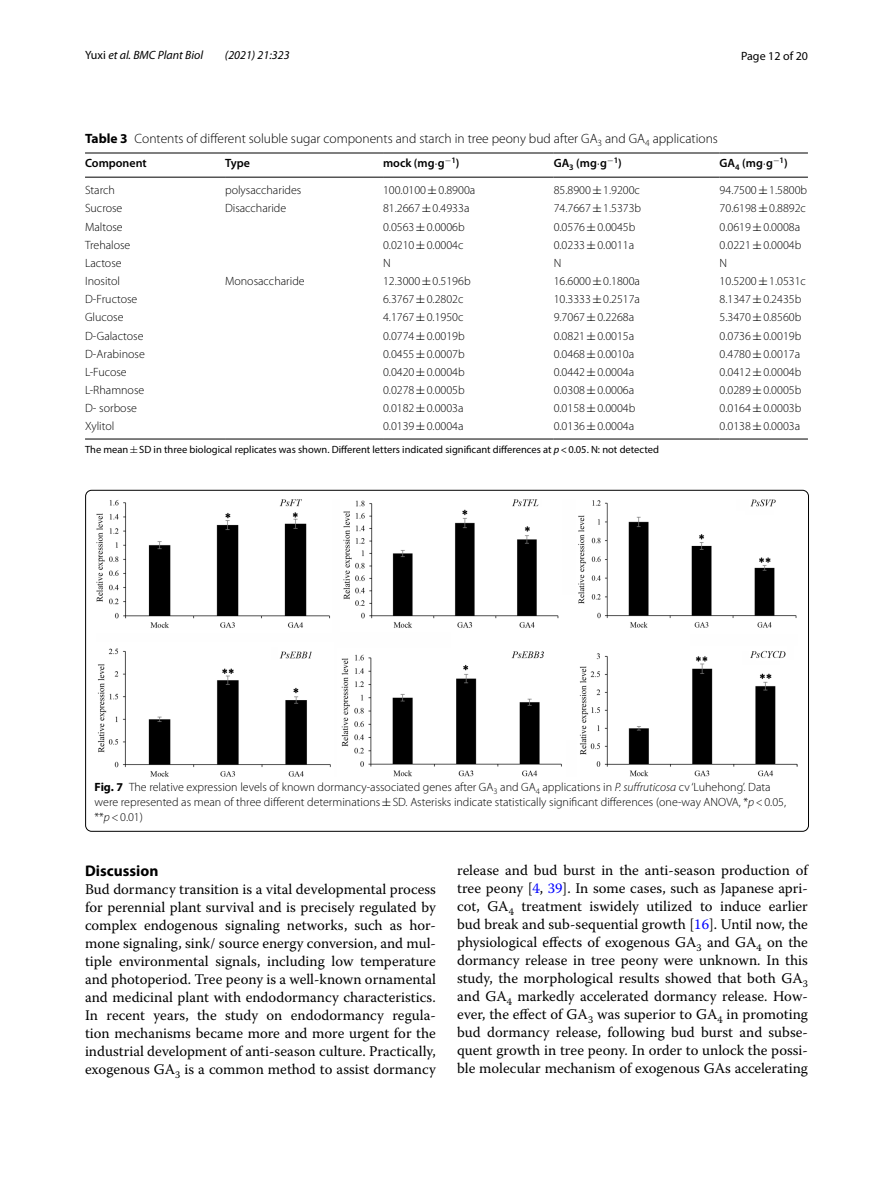
<style>
.page{position:relative;width:893px;height:1187px;background:#fff}
.page>*{position:absolute;margin:0;border:0;box-sizing:border-box;transform-origin:0 0}
.t1{font:700 15.45px "Myriad Pro";color:#000}
.t2{font:14.7px/18px "Warnock Pro";color:#000;text-align:justify}
.t3{font:300 13.5px "Myriad Pro";color:#000}
.t4{font:300 12px/15px "Myriad Pro";color:#000}
.t5{font:600 12px "Myriad Pro";color:#000}
.t6{font:italic 12px "Myriad Pro";color:#000}
.t7{font:12px "Myriad Pro";color:#000}
.t8{font:10.5px "Myriad Pro";color:#000}
.s1{font-style:normal}
.s2{font-weight:700}
.s3{font-family:"MTSY";font-weight:400}
.s4{font-family:"MTSY"}
.s5{font-style:italic}
.s6{color:#00f}
</style>
<div class="page">
<hr style="left:85px;top:153px;width:140px;height:1px;background:#000">
<hr style="left:85px;top:177px;width:140px;height:1px;background:#000">
<hr style="left:225px;top:153px;width:158px;height:1px;background:#000">
<hr style="left:225px;top:177px;width:158px;height:1px;background:#000">
<hr style="left:383px;top:153px;width:171px;height:1px;background:#000">
<hr style="left:383px;top:177px;width:171px;height:1px;background:#000">
<hr style="left:554px;top:153px;width:166px;height:1px;background:#000">
<hr style="left:554px;top:177px;width:166px;height:1px;background:#000">
<hr style="left:720px;top:153px;width:88px;height:1px;background:#000">
<hr style="left:720px;top:177px;width:88px;height:1px;background:#000">
<hr style="left:225px;top:439px;width:158px;height:1px;background:#000">
<hr style="left:85px;top:439px;width:140px;height:1px;background:#000">
<hr style="left:383px;top:439px;width:171px;height:1px;background:#000">
<hr style="left:554px;top:439px;width:166px;height:1px;background:#000">
<hr style="left:720px;top:439px;width:88px;height:1px;background:#000">
<img style="left:97px;top:499px;width:700px;height:277px">
<p class="t6" style="left:85px;top:48px;width:120px"><span class="s1">Yuxi</span> et al. BMC Plant Biol</p>
<p class="t6" style="left:225px;top:48px;width:66px">(2021) 21:323</p>
<p class="t7" style="left:741px;top:48px;width:68px">Page 12 of 20</p>
<p class="t3" style="left:85px;top:131px;width:634px"><span class="s2">Table 3</span> Contents of different soluble sugar components and starch in tree peony bud after GA<sub>3</sub> and GA<sub>4</sub> applications</p>
<p class="t5" style="left:85px;top:156px;width:63px">Component</p>
<p class="t5" style="left:225px;top:156px;width:26px">Type</p>
<p class="t5" style="left:383px;top:156px;width:78px">mock (mg<span class="s3">·</span>g<sup>−</sup><sup>1</sup>)</p>
<p class="t5" style="left:554px;top:156px;width:70px">GA<sub>3</sub> (mg<span class="s3">·</span>g<sup>−</sup><sup>1</sup>)</p>
<p class="t5" style="left:720px;top:156px;width:70px">GA<sub>4</sub> (mg<span class="s3">·</span>g<sup>−</sup><sup>1</sup>)</p>
<p class="t4" style="left:85px;top:183px;width:31px">Starch</p>
<p class="t4" style="left:225px;top:183px;width:78px">polysaccharides</p>
<p class="t4" style="left:383px;top:183px;width:94px">100.0100<span class="s3">±</span>0.8900a</p>
<p class="t4" style="left:554px;top:183px;width:88px">85.8900<span class="s3">±</span>1.9200c</p>
<p class="t4" style="left:720px;top:183px;width:89px">94.7500<span class="s3">±</span>1.5800b</p>
<p class="t4" style="left:85px;top:201px;width:39px">Sucrose</p>
<p class="t4" style="left:225px;top:201px;width:63px">Disaccharide</p>
<p class="t4" style="left:383px;top:201px;width:88px">81.2667<span class="s3">±</span>0.4933a</p>
<p class="t4" style="left:554px;top:201px;width:89px">74.7667<span class="s3">±</span>1.5373b</p>
<p class="t4" style="left:720px;top:201px;width:88px">70.6198<span class="s3">±</span>0.8892c</p>
<p class="t4" style="left:85px;top:219px;width:39px">Maltose</p>
<p class="t4" style="left:383px;top:219px;width:83px">0.0563<span class="s3">±</span>0.0006b</p>
<p class="t4" style="left:554px;top:219px;width:83px">0.0576<span class="s3">±</span>0.0045b</p>
<p class="t4" style="left:720px;top:219px;width:82px">0.0619<span class="s3">±</span>0.0008a</p>
<p class="t4" style="left:85px;top:237px;width:47px">Trehalose</p>
<p class="t4" style="left:383px;top:237px;width:82px">0.0210<span class="s3">±</span>0.0004c</p>
<p class="t4" style="left:554px;top:237px;width:82px">0.0233<span class="s3">±</span>0.0011a</p>
<p class="t4" style="left:720px;top:237px;width:83px">0.0221<span class="s3">±</span>0.0004b</p>
<p class="t4" style="left:85px;top:255px;width:38px">Lactose</p>
<p class="t4" style="left:383px;top:255px;width:9px">N</p>
<p class="t4" style="left:554px;top:255px;width:9px">N</p>
<p class="t4" style="left:720px;top:255px;width:9px">N</p>
<p class="t4" style="left:85px;top:274px;width:37px">Inositol</p>
<p class="t4" style="left:225px;top:274px;width:81px">Monosaccharide</p>
<p class="t4" style="left:383px;top:274px;width:89px">12.3000<span class="s3">±</span>0.5196b</p>
<p class="t4" style="left:554px;top:274px;width:88px">16.6000<span class="s3">±</span>0.1800a</p>
<p class="t4" style="left:720px;top:274px;width:88px">10.5200<span class="s3">±</span>1.0531c</p>
<p class="t4" style="left:85px;top:292px;width:54px">D-Fructose</p>
<p class="t4" style="left:383px;top:292px;width:82px">6.3767<span class="s3">±</span>0.2802c</p>
<p class="t4" style="left:554px;top:292px;width:88px">10.3333<span class="s3">±</span>0.2517a</p>
<p class="t4" style="left:720px;top:292px;width:83px">8.1347<span class="s3">±</span>0.2435b</p>
<p class="t4" style="left:85px;top:310px;width:40px">Glucose</p>
<p class="t4" style="left:383px;top:310px;width:82px">4.1767<span class="s3">±</span>0.1950c</p>
<p class="t4" style="left:554px;top:310px;width:82px">9.7067<span class="s3">±</span>0.2268a</p>
<p class="t4" style="left:720px;top:310px;width:83px">5.3470<span class="s3">±</span>0.8560b</p>
<p class="t4" style="left:85px;top:328px;width:60px">D-Galactose</p>
<p class="t4" style="left:383px;top:328px;width:83px">0.0774<span class="s3">±</span>0.0019b</p>
<p class="t4" style="left:554px;top:328px;width:82px">0.0821<span class="s3">±</span>0.0015a</p>
<p class="t4" style="left:720px;top:328px;width:83px">0.0736<span class="s3">±</span>0.0019b</p>
<p class="t4" style="left:85px;top:346px;width:61px">D-Arabinose</p>
<p class="t4" style="left:383px;top:346px;width:83px">0.0455<span class="s3">±</span>0.0007b</p>
<p class="t4" style="left:554px;top:346px;width:82px">0.0468<span class="s3">±</span>0.0010a</p>
<p class="t4" style="left:720px;top:346px;width:82px">0.4780<span class="s3">±</span>0.0017a</p>
<p class="t4" style="left:85px;top:364px;width:43px">L-Fucose</p>
<p class="t4" style="left:383px;top:364px;width:83px">0.0420<span class="s3">±</span>0.0004b</p>
<p class="t4" style="left:554px;top:364px;width:82px">0.0442<span class="s3">±</span>0.0004a</p>
<p class="t4" style="left:720px;top:364px;width:83px">0.0412<span class="s3">±</span>0.0004b</p>
<p class="t4" style="left:85px;top:383px;width:61px">L-Rhamnose</p>
<p class="t4" style="left:383px;top:383px;width:83px">0.0278<span class="s3">±</span>0.0005b</p>
<p class="t4" style="left:554px;top:383px;width:82px">0.0308<span class="s3">±</span>0.0006a</p>
<p class="t4" style="left:720px;top:383px;width:83px">0.0289<span class="s3">±</span>0.0005b</p>
<p class="t4" style="left:85px;top:401px;width:53px">D- sorbose</p>
<p class="t4" style="left:383px;top:401px;width:82px">0.0182<span class="s3">±</span>0.0003a</p>
<p class="t4" style="left:554px;top:401px;width:83px">0.0158<span class="s3">±</span>0.0004b</p>
<p class="t4" style="left:720px;top:401px;width:83px">0.0164<span class="s3">±</span>0.0003b</p>
<p class="t4" style="left:85px;top:419px;width:31px">Xylitol</p>
<p class="t4" style="left:383px;top:419px;width:82px">0.0139<span class="s3">±</span>0.0004a</p>
<p class="t4" style="left:554px;top:419px;width:82px">0.0136<span class="s3">±</span>0.0004a</p>
<p class="t4" style="left:720px;top:419px;width:82px">0.0138<span class="s3">±</span>0.0003a</p>
<p class="t8" style="left:85px;top:443px;width:575px">The mean<span class="s4">±</span>SD in three biological replicates was shown. Different letters indicated significant differences at <span class="s5">p</span>&lt;0.05. N: not detected</p>
<p class="t4" style="left:95px;top:780px;width:693px"><span class="s2">Fig. 7</span> The relative expression levels of known dormancy-associated genes after GA<sub>3</sub> and GA<sub>4</sub> applications in <span class="s5">P. suffruticosa</span> cv ‘Luhehong’. Data were represented as mean of three different determinations<span class="s3">±</span>SD. Asterisks indicate statistically significant differences (one-way ANOVA, *<span class="s5">p</span>&lt;0.05, **<span class="s5">p</span>&lt;0.01)</p>
<p class="t1" style="left:85px;top:860px;width:75px">Discussion</p>
<p class="t2" style="left:85px;top:879px;width:352px">Bud dormancy transition is a vital developmental process for perennial plant survival and is precisely regulated by complex endogenous signaling networks, such as hor&shy;mone signaling, sink/ source energy conversion, and mul&shy;tiple environmental signals, including low temperature and photoperiod. Tree peony is a well-known ornamental and medicinal plant with endodormancy characteristics.<br>In recent years, the study on endodormancy regula&shy;tion mechanisms became more and more urgent for the industrial development of anti-season culture. Practically, exogenous GA<sub>3</sub> is a common method to assist dormancy</p>
<p class="t2" style="left:457px;top:860px;width:352px">release and bud burst in the anti-season production of tree peony [<span class="s6">4</span>, <span class="s6">39</span>]. In some cases, such as Japanese apri&shy;cot, GA<sub>4</sub> treatment iswidely utilized to induce earlier bud break and sub-sequential growth [<span class="s6">16</span>]. Until now, the physiological effects of exogenous GA<sub>3</sub> and GA<sub>4</sub> on the dormancy release in tree peony were unknown. In this study, the morphological results showed that both GA<sub>3 </sub>and GA<sub>4</sub> markedly accelerated dormancy release. How&shy;ever, the effect of GA<sub>3</sub> was superior to GA<sub>4</sub> in promoting bud dormancy release, following bud burst and subse&shy;quent growth in tree peony. In order to unlock the possi&shy;ble molecular mechanism of exogenous GAs accelerating</p>
</div>
